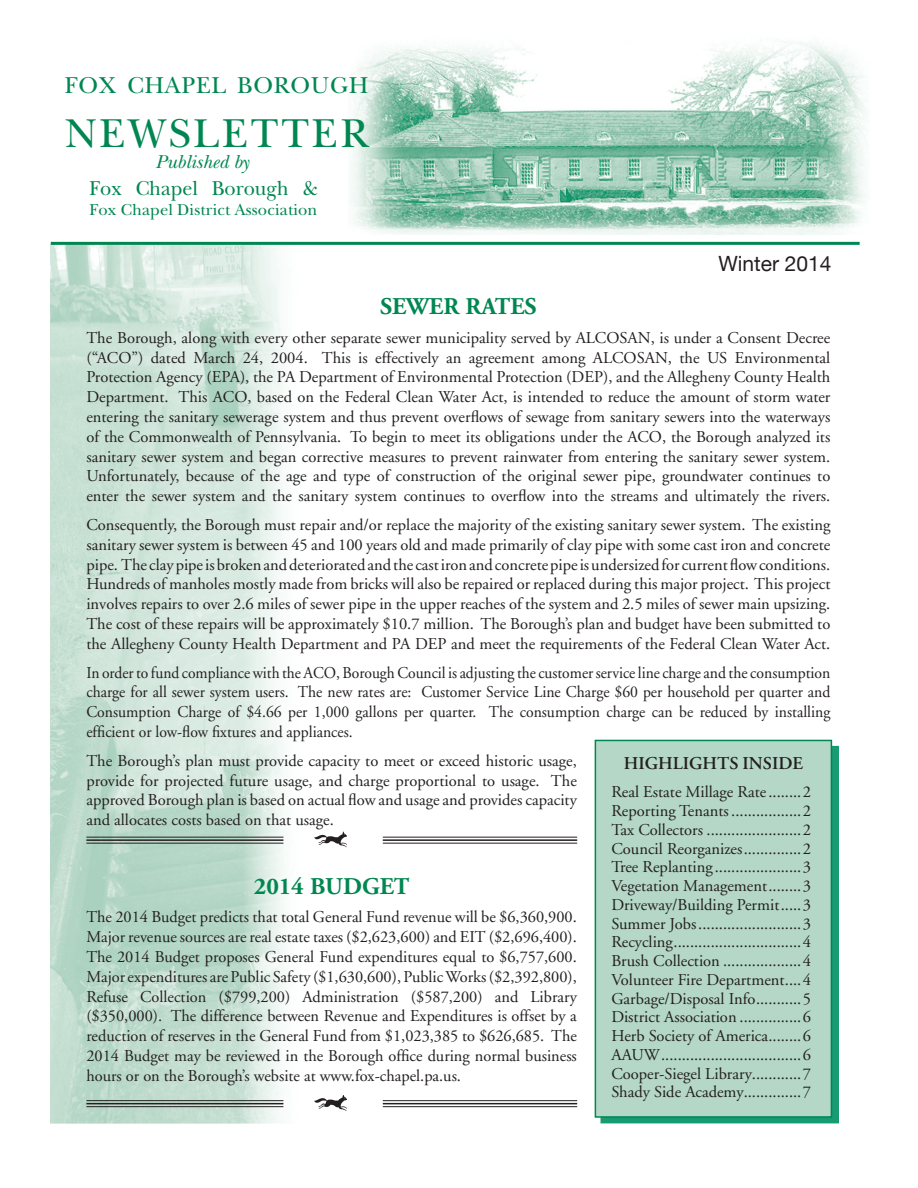
<style>
.page{position:relative;width:918px;height:1188px;background:#fff}
.page>*{position:absolute;margin:0;border:0;box-sizing:border-box;transform-origin:0 0}
.t1{font:42px "New Baskerville";letter-spacing:.065em;color:#008751}
.t2{font:700 24px "Adobe Garamond";color:#008751}
.t3{font:24px "New Baskerville";letter-spacing:.03em;color:#008751}
.t4{font:21px "New Baskerville";color:#008751;scale:.95 1}
.t5{font:21px "Helvetica Neue";color:#231f20}
.t6{font:italic 19.5px "New Baskerville";color:#008751}
.t7{font:600 18px "Adobe Garamond";color:#231f20}
.t8{font:16.5px/19.8px "Adobe Garamond";color:#231f20;text-align:justify}
.t9{font:16.5px/19.8px "Adobe Garamond";color:#231f20;text-align:justify;scale:.94 1}
.t10{font:16.5px "New Baskerville";letter-spacing:.01em;color:#008751}
</style>
<div class="page">
<img style="left:51px;top:245px;width:234px;height:878px">
<div style="left:601px;top:746px;width:237px;height:377px;background:#169b72"></div>
<div style="left:595px;top:740px;width:236px;height:377px;background:#b4d7c7"></div>
<div style="left:595px;top:740px;width:237px;height:378px;border:2px solid #008751"></div>
<img style="left:351px;top:41px;width:515px;height:193px">
<hr style="left:51px;top:242px;width:809px;height:3px;background:#008751">
<img style="left:315px;top:832px;width:32px;height:15px">
<hr style="left:86px;top:839px;width:197px;height:2px;background:#231f20">
<hr style="left:383px;top:839px;width:194px;height:2px;background:#231f20">
<hr style="left:86px;top:837px;width:197px;height:1px;background:#231f20">
<hr style="left:383px;top:837px;width:194px;height:1px;background:#231f20">
<hr style="left:86px;top:843px;width:197px;height:1px;background:#231f20">
<hr style="left:383px;top:843px;width:194px;height:1px;background:#231f20">
<img style="left:315px;top:1095px;width:32px;height:16px">
<hr style="left:86px;top:1103px;width:197px;height:1px;background:#231f20">
<hr style="left:383px;top:1103px;width:194px;height:1px;background:#231f20">
<hr style="left:86px;top:1100px;width:197px;height:1px;background:#231f20">
<hr style="left:383px;top:1100px;width:194px;height:1px;background:#231f20">
<hr style="left:86px;top:1106px;width:197px;height:1px;background:#231f20">
<hr style="left:383px;top:1106px;width:194px;height:1px;background:#231f20">
<h2 class="t3" style="left:65px;top:77px;width:305px">FOX CHAPEL BOROUGH</h2>
<h1 class="t1" style="left:65px;top:118px;width:305px">NEWSLETTER</h1>
<p class="t6" style="left:155px;top:155px;width:95px">Published by</p>
<p class="t4" style="left:89px;top:181px;width:242px">Fox Chapel Borough &amp;</p>
<p class="t10" style="left:89px;top:203px;width:230px">Fox Chapel District Association</p>
<p class="t5" style="left:718px;top:251px;width:115px">Winter 2014</p>
<h2 class="t2" style="left:380px;top:297px;width:158px">SEWER RATES</h2>
<p class="t8" style="left:86px;top:329px;width:746px">The Borough, along with every other separate sewer municipality served by ALCOSAN, is under a Consent Decree (“ACO”) dated March 24, 2004. This is effectively an agreement among ALCOSAN, the US Environmental Protection Agency (EPA), the PA Department of Environmental Protection (DEP), and the Allegheny County Health Department. This ACO, based on the Federal Clean Water Act, is intended to reduce the amount of storm water entering the sanitary sewerage system and thus prevent overflows of sewage from sanitary sewers into the waterways of the Commonwealth of Pennsylvania. To begin to meet its obligations under the ACO, the Borough analyzed its sanitary sewer system and began corrective measures to prevent rainwater from entering the sanitary sewer system.<br>Unfortunately, because of the age and type of construction of the original sewer pipe, groundwater continues to enter the sewer system and the sanitary system continues to overflow into the streams and ultimately the rivers.</p>
<p class="t8" style="left:86px;top:516px;width:746px">Consequently, the Borough must repair and/or replace the majority of the existing sanitary sewer system. The existing sanitary sewer system is between 45 and 100 years old and made primarily of clay pipe with some cast iron and concrete pipe. The clay pipe is broken and deteriorated and the cast iron and concrete pipe is undersized for current flow conditions.<br>Hundreds of manholes mostly made from bricks will also be repaired or replaced during this major project. This project involves repairs to over 2.6 miles of sewer pipe in the upper reaches of the system and 2.5 miles of sewer main upsizing.<br>The cost of these repairs will be approximately $10.7 million. The Borough’s plan and budget have been submitted to the Allegheny County Health Department and PA DEP and meet the requirements of the Federal Clean Water Act.</p>
<p class="t9" style="left:86px;top:664px;width:793px">In order to fund compliance with the ACO, Borough Council is adjusting the customer service line charge and the consumption charge for all sewer system users. The new rates are: Customer Service Line Charge $60 per household per quarter and Consumption Charge of $4.66 per 1,000 gallons per quarter. The consumption charge can be reduced by installing efficient or low-flow fixtures and appliances.</p>
<p class="t8" style="left:86px;top:752px;width:492px">The Borough’s plan must provide capacity to meet or exceed historic usage, provide for projected future usage, and charge proportional to usage. The approved Borough plan is based on actual flow and usage and provides capacity and allocates costs based on that usage.</p>
<p class="t7" style="left:624px;top:756px;width:181px">HIGHLIGHTS INSIDE</p>
<p class="t8" style="left:611px;top:784px;width:201px;line-height:18.8px">Real Estate Millage Rate ........2<br>Reporting Tenants .................2<br>Tax Collectors .......................2<br>Council Reorganizes ..............2<br>Tree Replanting .....................3<br>Vegetation Management ........3<br>Driveway/Building Permit .....3<br>Summer Jobs .........................3<br>Recycling ...............................4<br>Brush Collection ...................4<br>Volunteer Fire Department ....4<br>Garbage/Disposal Info ...........5<br>District Association ...............6<br>Herb Society of America ........6<br>AAUW ..................................6<br>Cooper-Siegel Library............7<br>Shady Side Academy..............7</p>
<h2 class="t2" style="left:254px;top:876px;width:157px">2014 BUDGET</h2>
<p class="t8" style="left:86px;top:909px;width:492px">The 2014 Budget predicts that total General Fund revenue will be $6,360,900.<br>Major revenue sources are real estate taxes ($2,623,600) and EIT ($2,696,400).<br>The 2014 Budget proposes General Fund expenditures equal to $6,757,600.<br>Major expenditures are Public Safety ($1,630,600), Public Works ($2,392,800), Refuse Collection ($799,200) Administration ($587,200) and Library ($350,000). The difference between Revenue and Expenditures is offset by a reduction of reserves in the General Fund from $1,023,385 to $626,685. The 2014 Budget may be reviewed in the Borough office during normal business hours or on the Borough’s website at www.fox-chapel.pa.us.</p>
</div>
